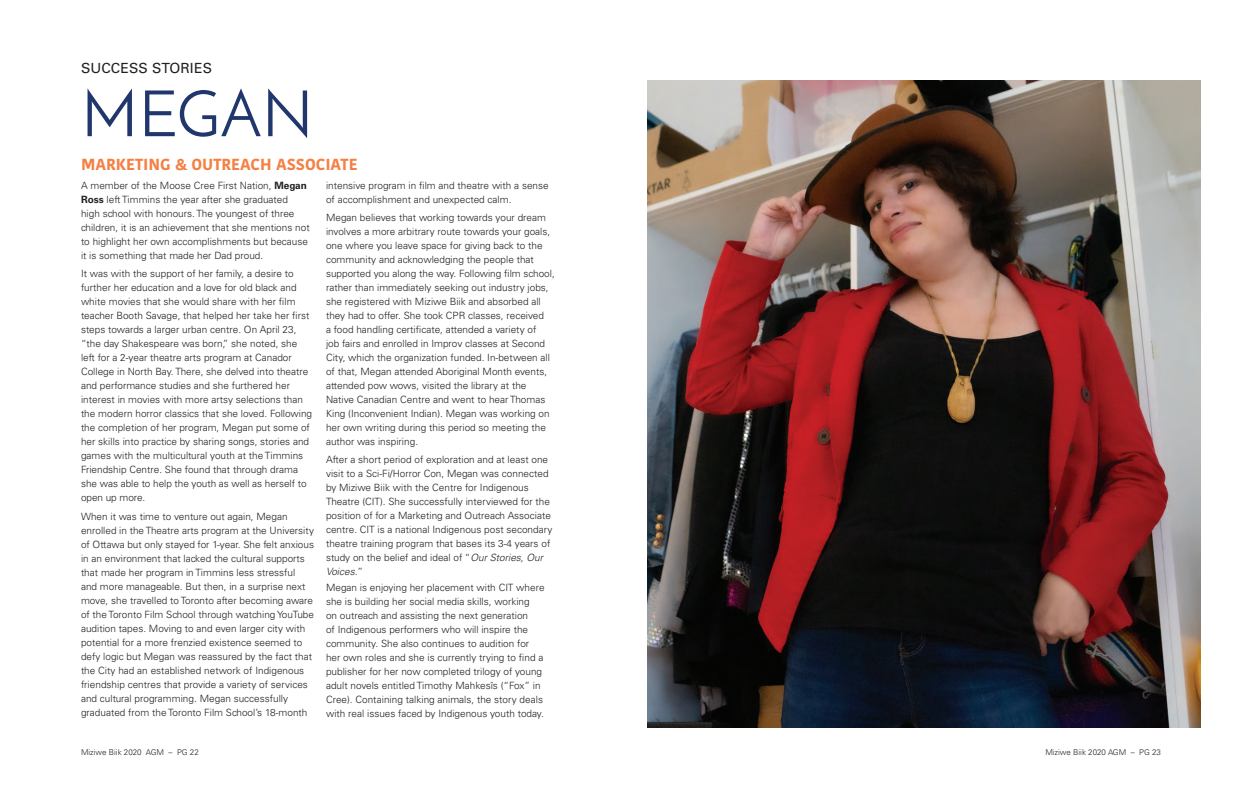
<style>
.page{position:relative;width:1242px;height:810px;background:#fff}
.page>*{position:absolute;margin:0;border:0;box-sizing:border-box;transform-origin:0 0}
.t1{font:64px "Josefin Sans";color:#20366c}
.t2{font:700 16px "Kohinoor Bangla";color:#f48043}
.t3{font:14px "Univers";letter-spacing:.01em;color:#231f20}
.t4{font:300 10px/14px "Univers";color:#231f20}
.t5{font:300 8px "Univers";color:#231f20}
.s1{font-weight:700}
.s2{font-style:italic}
</style>
<div class="page">
<img style="left:648px;top:80px;width:552px;height:648px">
<p class="t3" style="left:81px;top:60px;width:133px">SUCCESS STORIES</p>
<p class="t1" style="left:81px;top:75px;width:234px">MEGAN</p>
<p class="t2" style="left:81px;top:150px;width:278px">MARKETING &amp; OUTREACH ASSOCIATE</p>
<p class="t4" style="left:81px;top:178px;width:230px">A member of the Moose Cree First Nation, <span class="s1">Megan Ross</span> left Timmins the year after she graduated<br>high school with honours. The youngest of three children, it is an achievement that she mentions not to highlight her own accomplishments but because it is something that made her Dad proud.</p>
<p class="t4" style="left:81px;top:267px;width:233px">It was with the support of her family, a desire to further her education and a love for old black and white movies that she would share with her film teacher Booth Savage, that helped her take her first steps towards a larger urban centre. On April 23, “the day Shakespeare was born,” she noted, she left for a 2-year theatre arts program at Canador College in North Bay. There, she delved into theatre and performance studies and she furthered her interest in movies with more artsy selections than the modern horror classics that she loved. Following the completion of her program, Megan put some of her skills into practice by sharing songs, stories and games with the multicultural youth at the Timmins Friendship Centre. She found that through drama she was able to help the youth as well as herself to open up more.</p>
<p class="t4" style="left:81px;top:509px;width:235px">When it was time to venture out again, Megan enrolled in the Theatre arts program at the University of Ottawa but only stayed for 1-year. She felt anxious in an environment that lacked the cultural supports that made her program in Timmins less stressful<br>and more manageable. But then, in a surprise next move, she travelled to Toronto after becoming aware of the Toronto Film School through watching YouTube audition tapes. Moving to and even larger city with potential for a more frenzied existence seemed to defy logic but Megan was reassured by the fact that the City had an established network of Indigenous friendship centres that provide a variety of services and cultural programming. Megan successfully graduated from the Toronto Film School’s 18-month</p>
<p class="t4" style="left:326px;top:178px;width:224px">intensive program in film and theatre with a sense of accomplishment and unexpected calm.</p>
<p class="t4" style="left:326px;top:211px;width:230px">Megan believes that working towards your dream involves a more arbitrary route towards your goals, one where you leave space for giving back to the community and acknowledging the people that supported you along the way. Following film school, rather than immediately seeking out industry jobs, she registered with Miziwe Biik and absorbed all they had to offer. She took CPR classes, received<br>a food handling certificate, attended a variety of<br>job fairs and enrolled in Improv classes at Second City, which the organization funded. In-between all of that, Megan attended Aboriginal Month events, attended pow wows, visited the library at the Native Canadian Centre and went to hear Thomas King (Inconvenient Indian). Megan was working on her own writing during this period so meeting the author was inspiring.</p>
<p class="t4" style="left:326px;top:452px;width:228px">After a short period of exploration and at least one visit to a Sci-Fi/Horror Con, Megan was connected by Miziwe Biik with the Centre for Indigenous Theatre (CIT). She successfully interviewed for the position of for a Marketing and Outreach Associate centre. CIT is a national Indigenous post secondary theatre training program that bases its 3-4 years of study on the belief and ideal of “<span class="s2">Our Stories, Our Voices.</span>”</p>
<p class="t4" style="left:326px;top:581px;width:220px">Megan is enjoying her placement with CIT where she is building her social media skills, working<br>on outreach and assisting the next generation<br>of Indigenous performers who will inspire the community. She also continues to audition for her own roles and she is currently trying to find a publisher for her now completed trilogy of young adult novels entitled Timothy Mahkesîs (“Fox” in Cree). Containing talking animals, the story deals with real issues faced by Indigenous youth today.</p>
<p class="t5" style="left:81px;top:747px;width:119px">Miziwe Biik 2020 AGM – PG 22</p>
<p class="t5" style="left:1045px;top:747px;width:117px">Miziwe Biik 2020 AGM – PG 23</p>
</div>
